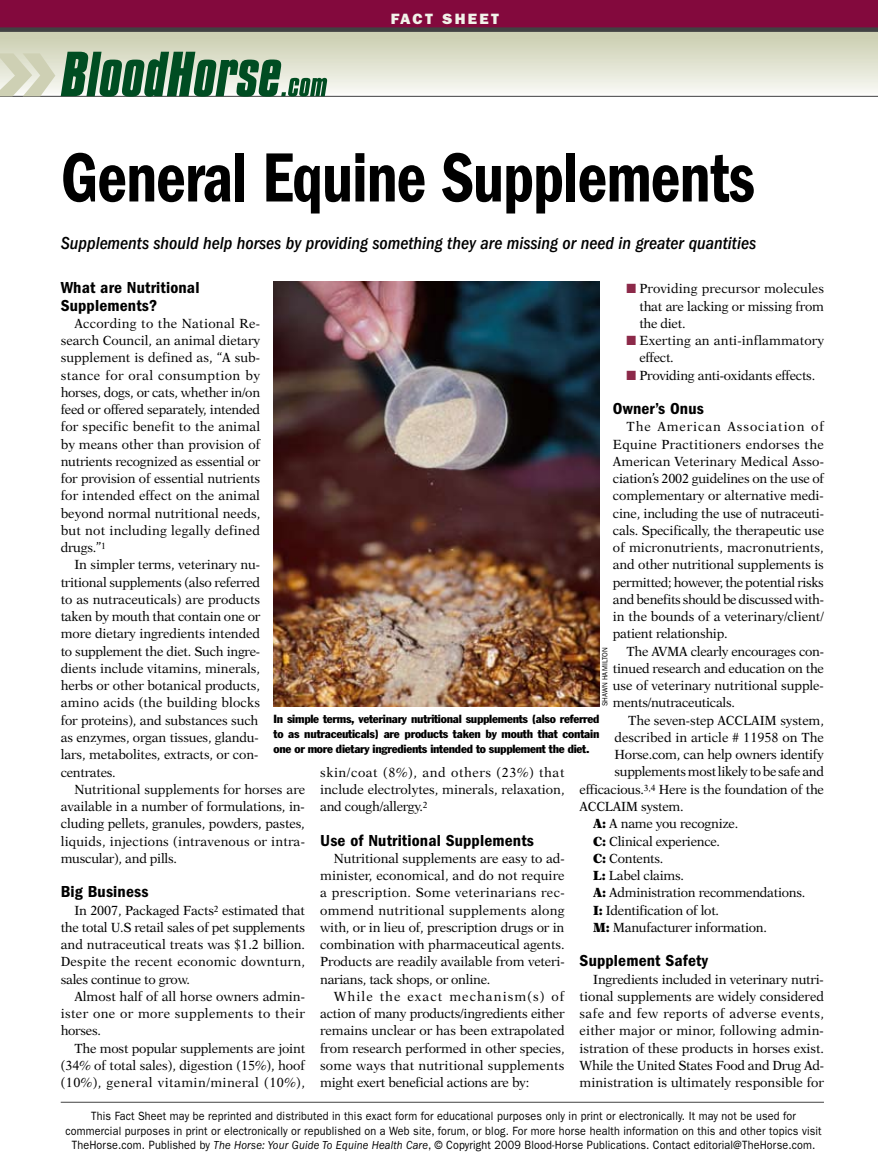
<style>
.page{position:relative;width:878px;height:1175px;background:#fff}
.page>*{position:absolute;margin:0;border:0;box-sizing:border-box;transform-origin:0 0}
.t1{font:72px "ITC Franklin Gothic Std Dm Cd";letter-spacing:-.015em;color:#000;scale:.9 1}
.t2{font:italic 500 condensed 18px "ITC Franklin Gothic Std";color:#000}
.t3{font:16.5px/17.2px "ITC Franklin Gothic Std Dm Cd";letter-spacing:.01em;color:#000;scale:1.05 1}
.t4{font:15px "ITC Franklin Gothic Std Hvy";letter-spacing:.14em;color:#f2f3ea;scale:1.05 1}
.t5{font:13.35px/17.2px "New Aster LT Std";letter-spacing:-.01em;color:#000;text-align:justify;scale:.96 1}
.t6{font:13.35px/17.2px "New Aster LT Std";letter-spacing:.01em;color:#000;scale:.96 1}
.t7{font:12px/14.4px "ITC Franklin Gothic Std";letter-spacing:.015em;color:#000;text-align:center;scale:.9 1}
.t8{font:condensed 11.7px/15px "Franklin Gothic Std";letter-spacing:-.02em;color:#000;text-align:justify;scale:1.1 1}
.t9{font:7.5px "ITC Franklin Gothic Std";letter-spacing:.015em;color:#000;scale:.95 1}
.s1{color:#8c2949}
.s2{font-weight:900}
.s3{font-style:italic}
</style>
<div class="page">
<div style="left:0;top:29px;width:878px;height:81px;background:linear-gradient(to bottom,#c8cbab,#fff)"></div>
<hr style="left:61px;top:1101px;width:763px;height:1px;background:#414142">
<div style="left:0;top:0;width:878px;height:30px;background:#83093d"></div>
<div style="left:0;top:27px;width:878px;height:5px;background:#414142"></div>
<hr style="left:0;top:96px;width:878px;height:1px;background:#414142">
<svg style="left:0;top:53px;width:55px;height:43px;background:#d8dac4"></svg>
<svg style="left:61px;top:52px;width:266px;height:45px;background:#638e70"></svg>
<img style="left:274px;top:281px;width:325px;height:425px">
<p class="t4" style="left:390px;top:10px;width:105px">FACT SHEET</p>
<h1 class="t1" style="left:61px;top:136px;width:772px">General Equine Supplements</h1>
<h2 class="t2" style="left:61px;top:233px;width:697px">Supplements should help horses by providing something they are missing or need in greater quantities</h2>
<p class="t3" style="left:61px;top:279px;width:134px">What are Nutritional<br>Supplements?</p>
<p class="t5" style="left:61px;top:315px;width:209px;text-indent:14px">According to the National Re&shy;search Council, an animal dietary supplement is defined as, “A sub&shy;stance for oral consumption by horses, dogs, or cats, whether in/on feed or offered separately, intended for specific benefit to the animal by means other than provision of nutrients recognized as essential or for provision of essential nutrients for intended effect on the animal beyond normal nutritional needs, but not including legally defined drugs.”<sup>1</sup></p>
<p class="t5" style="left:61px;top:556px;width:209px;text-align:left;text-indent:14px">In simpler terms, veterinary nu&shy;tritional supplements (also referred to as nutraceuticals) are products taken by mouth that contain one or more dietary ingredients intended to supplement the diet. Such ingre&shy;dients include vitamins, minerals, herbs or other botanical products, amino acids (the building blocks for proteins), and substances such as enzymes, organ tissues, glandu&shy;lars, metabolites, extracts, or con&shy;centrates.</p>
<p class="t5" style="left:61px;top:780px;width:256px;text-indent:14px">Nutritional supplements for horses are available in a number of formulations, in&shy;cluding pellets, granules, powders, pastes, liquids, injections (intravenous or intra&shy;muscular), and pills.</p>
<p class="t3" style="left:61px;top:883px;width:85px">Big Business</p>
<p class="t5" style="left:61px;top:901px;width:256px;text-indent:14px">In 2007, Packaged Facts<sup>2</sup> estimated that the total U.S retail sales of pet supplements and nutraceutical treats was $1.2 billion.<br>Despite the recent economic downturn, sales continue to grow.</p>
<p class="t5" style="left:61px;top:987px;width:256px;text-indent:14px">Almost half of all horse owners admin&shy;ister one or more supplements to their horses.</p>
<p class="t5" style="left:61px;top:1039px;width:256px;text-indent:14px">The most popular supplements are joint (34% of total sales), digestion (15%), hoof (10%), general vitamin/mineral (10%),</p>
<p class="t5" style="left:639px;top:280px;width:194px;text-indent:-13px"><span class="s1">■</span> Providing precursor molecules that are lacking or missing from the diet.</p>
<p class="t6" style="left:639px;top:332px;width:194px;text-indent:-13px"><span class="s1">■</span> Exerting an anti-inflammatory effect.</p>
<p class="t5" style="left:626px;top:366px;width:198px"><span class="s1">■</span> Providing anti-oxidants effects.</p>
<p class="t3" style="left:613px;top:400px;width:88px">Owner’s Onus</p>
<p class="t5" style="left:613px;top:418px;width:221px;text-indent:14px">The American Association of Equine Practitioners endorses the American Veterinary Medical Asso&shy;ciation’s 2002 guidelines on the use of complementary or alternative medi&shy;cine, including the use of nutraceuti&shy;cals. Specifically, the therapeutic use of micronutrients, macronutrients, and other nutritional supplements is permitted; however, the potential risks and benefits should be discussed with&shy;in the bounds of a veterinary/client/ patient relationship.</p>
<p class="t5" style="left:613px;top:642px;width:221px;text-indent:14px">The AVMA clearly encourages con&shy;tinued research and education on the use of veterinary nutritional supple&shy;ments/nutraceuticals.</p>
<p class="t5" style="left:628px;top:711px;width:205px">The seven-step ACCLAIM system,</p>
<p class="t5" style="left:614px;top:728px;width:220px">described in article # 11958 on The</p>
<p class="t5" style="left:614px;top:746px;width:219px">Horse.com, can help owners identify</p>
<p class="t5" style="left:614px;top:763px;width:219px">supplements most likely to be safe and</p>
<p class="t5" style="left:579px;top:780px;width:256px">efficacious.<sup>3,4</sup> Here is the foundation of the</p>
<p class="t5" style="left:579px;top:798px;width:110px">ACCLAIM system.</p>
<p class="t5" style="left:593px;top:815px;width:153px"><span class="s2">A:</span> A name you recognize.</p>
<p class="t5" style="left:593px;top:832px;width:134px"><span class="s2">C:</span> Clinical experience.</p>
<p class="t5" style="left:593px;top:849px;width:75px"><span class="s2">C:</span> Contents.</p>
<p class="t5" style="left:593px;top:867px;width:96px"><span class="s2">L:</span> Label claims.</p>
<p class="t5" style="left:593px;top:884px;width:222px"><span class="s2">A:</span> Administration recommendations.</p>
<p class="t5" style="left:593px;top:901px;width:133px"><span class="s2">I:</span> Identification of lot.</p>
<p class="t5" style="left:593px;top:918px;width:182px"><span class="s2">M:</span> Manufacturer information.</p>
<p class="t3" style="left:579px;top:952px;width:124px">Supplement Safety</p>
<p class="t5" style="left:579px;top:970px;width:256px;text-indent:14px">Ingredients included in veterinary nutri&shy;tional supplements are widely considered safe and few reports of adverse events, either major or minor, following admin&shy;istration of these products in horses exist.<br>While the United States Food and Drug Ad&shy;ministration is ultimately responsible for</p>
<p class="t7" style="left:66px;top:1109px;width:841px">This Fact Sheet may be reprinted and distributed in this exact form for educational purposes only in print or electronically. It may not be used for commercial purposes in print or electronically or republished on a Web site, forum, or blog. For more horse health information on this and other topics visit<br>TheHorse.com. Published by <span class="s3">The Horse: Your Guide To Equine Health Care</span>, © Copyright 2009 Blood-Horse Publications. Contact editorial@TheHorse.com.</p>
<p class="t9" style="left:600px;top:706px;width:64px;rotate:-90deg">Shawn Hami lton</p>
<p class="t8" style="left:273px;top:711px;width:298px">In simple terms, veterinary nutritional supplements (also referred to as nutraceuticals) are products taken by mouth that contain one or more dietary ingredients intended to supplement the diet.</p>
<p class="t5" style="left:320px;top:763px;width:256px">skin/coat (8%), and others (23%) that include electrolytes, minerals, relaxation, and cough/allergy.<sup>2</sup></p>
<p class="t3" style="left:320px;top:831px;width:205px">Use of Nutritional Supplements</p>
<p class="t5" style="left:320px;top:849px;width:256px;text-indent:14px">Nutritional supplements are easy to ad&shy;minister, economical, and do not require a prescription. Some veterinarians rec&shy;ommend nutritional supplements along with, or in lieu of, prescription drugs or in combination with pharmaceutical agents.<br>Products are readily available from veteri&shy;narians, tack shops, or online.</p>
<p class="t5" style="left:320px;top:987px;width:256px;text-indent:14px">While the exact mechanism(s) of action of many products/ingredients either remains unclear or has been extrapolated from research performed in other species, some ways that nutritional supplements might exert beneficial actions are by:</p>
</div>
